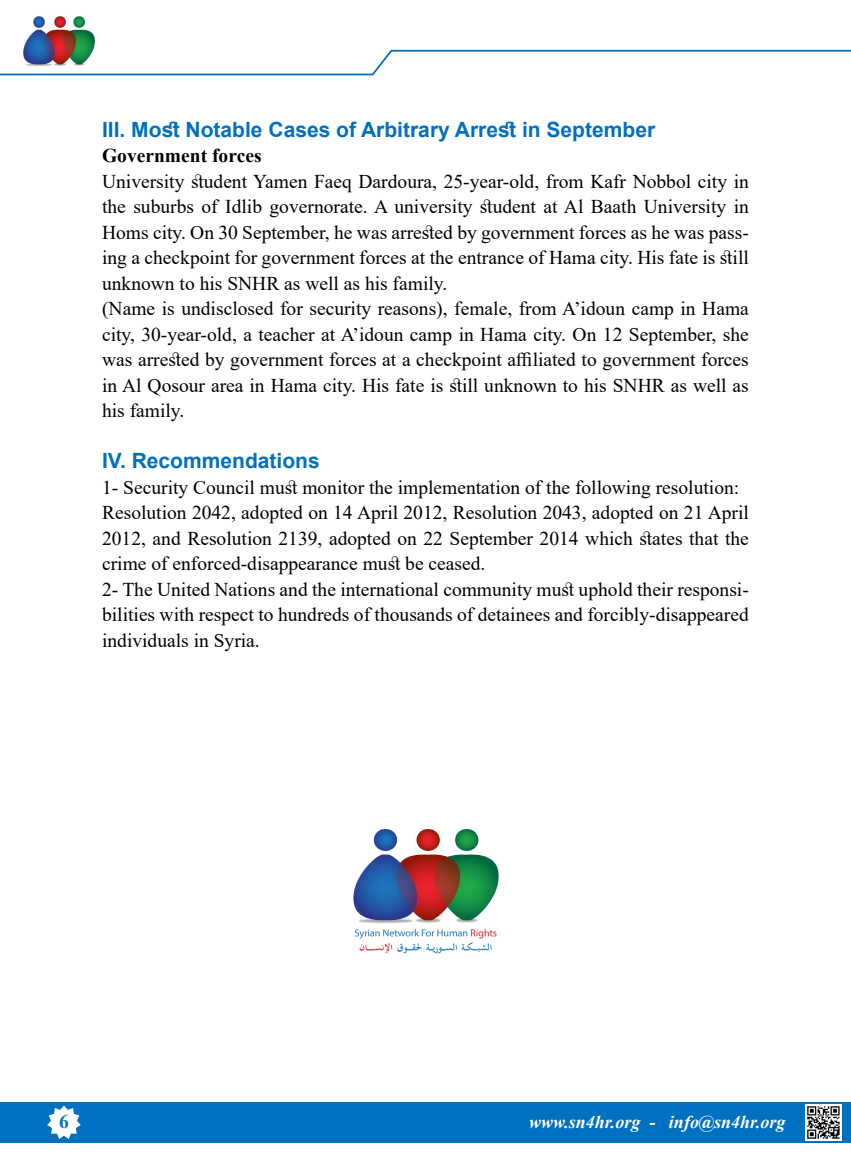
<style>
.page{position:relative;width:851px;height:1170px;background:#fff}
.page>*{position:absolute;margin:0;border:0;box-sizing:border-box;transform-origin:0 0}
.t1{font:700 21px "Arial";color:#0070c0}
.t2{font:19.5px/25.5px "Times New Roman";color:#000}
.t3{font:700 19.5px "Times New Roman";color:#000}
.t4{font:700 19.5px "Times New Roman";color:#0070c0}
.t5{font:italic 700 18px "Times New Roman";color:#fff}
</style>
<div class="page">
<img style="left:23px;top:16px;width:72px;height:33px">
<div style="left:0;top:1101px;width:850px;height:41px;background:#0070c0"></div>
<svg style="left:44px;top:1101px;width:40px;height:38px"></svg>
<svg style="left:0;top:49px;width:850px;height:27px"></svg>
<img style="left:805px;top:1104px;width:36px;height:36px">
<img style="left:353px;top:829px;width:146px;height:125px">
<p class="t1" style="left:102px;top:114px;width:554px">III. Most Notable Cases of Arbitrary Arrest in September</p>
<p class="t3" style="left:102px;top:141px;width:161px">Government forces</p>
<p class="t2" style="left:102px;top:168px;width:648px">University student Yamen Faeq Dardoura, 25-year-old, from Kafr Nobbol city in the suburbs of Idlib governorate A. university student at Al Baath University in</p>
<p class="t2" style="left:102px;top:244px;width:648px">ing a checkpoint for government forces at the entrance of Hama city. His fate is still</p>
<p class="t2" style="left:102px;top:219px;width:648px">Homs city. On 30 September, he was arrested by government forces as he was pass-</p>
<p class="t2" style="left:102px;top:270px;width:648px">unknown to his SNHR as well as his family.<br>(Name is undisclosed for security reasons ,) female, from A’idoun camp in Hama city, 30-year-old a, teacher at A’idoun camp in Hama city. On 12 September, she was arrested by government forces at a checkpoint affiliated to government forces in Al Qosour area in Hama city. His fate is still unknown to his SNHR as well as his family.</p>
<p class="t1" style="left:102px;top:446px;width:219px">IV. Recommendations</p>
<p class="t2" style="left:102px;top:474px;width:648px">1- Security Council must monitor the implementation of the following resolution:<br>Resolution 2042, adopted on 14 April 2012, Resolution 2043, adopted on 21 April 2012, and Resolution 2139, adopted on 22 September 2014 which states that the crime of enforced-disappearance must be ceased.</p>
<p class="t2" style="left:102px;top:601px;width:648px">bilities with respect to hundreds of thousands of detainees and forcibly-disappeared</p>
<p class="t2" style="left:102px;top:576px;width:648px">2- The United Nations and the international community must uphold their responsi-</p>
<p class="t2" style="left:102px;top:627px;width:159px">individuals in Syria.</p>
<p class="t4" style="left:59px;top:1106px;width:11px">6</p>
<p class="t5" style="left:529px;top:1108px;width:113px">www.sn4hr.org</p>
<p class="t5" style="left:649px;top:1108px;width:7px">-</p>
<p class="t5" style="left:669px;top:1108px;width:118px">info@sn4hr.org</p>
</div>
